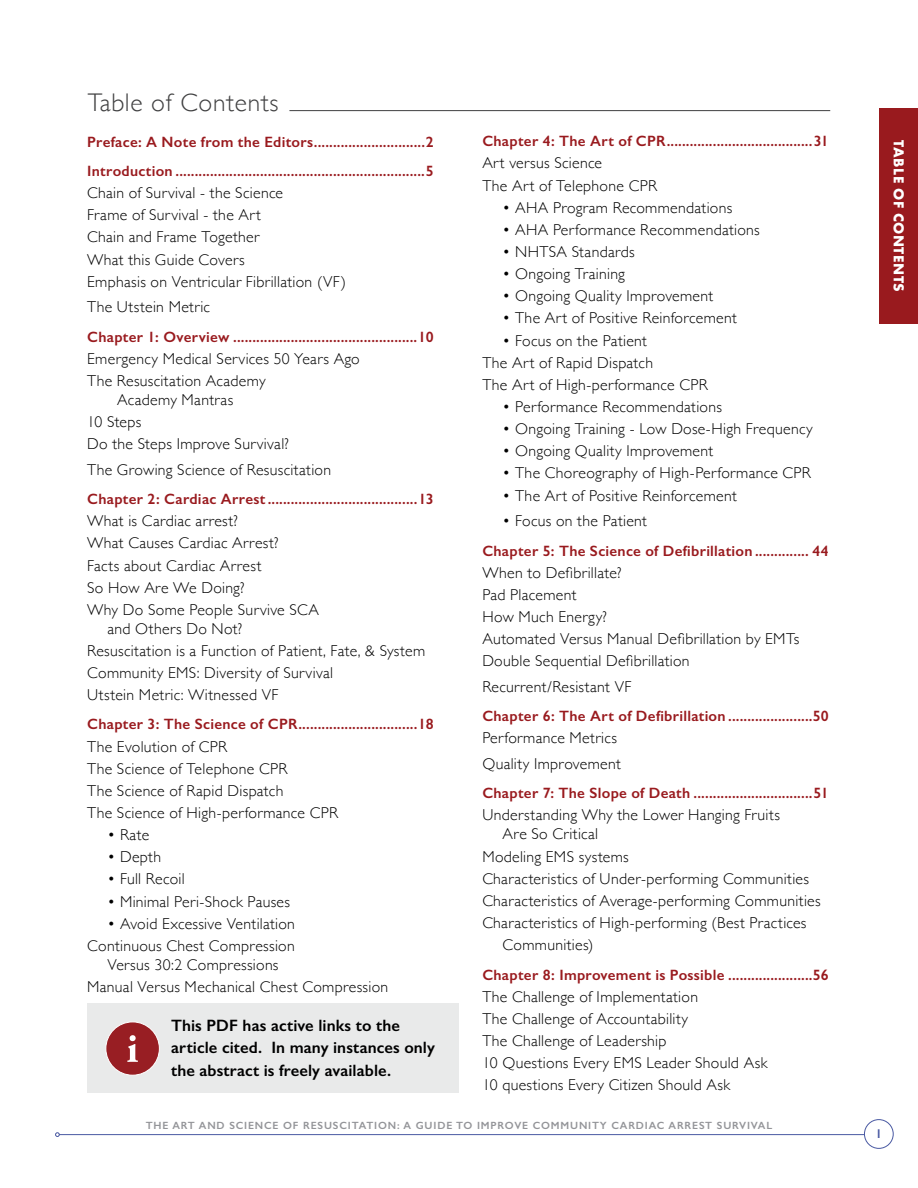
<style>
.page{position:relative;width:918px;height:1188px;background:#fff}
.page>*{position:absolute;margin:0;border:0;box-sizing:border-box;transform-origin:0 0}
.t1{font:300 25.5px "Gill Sans";letter-spacing:.03em;color:#404041}
.t2{font:600 16.5px/22.5px "Gill Sans";letter-spacing:.005em;color:#000}
.t3{font:300 15.75px/22.2px "Gill Sans";letter-spacing:.02em;color:#000}
.t4{font:600 15px/29.2px "Gill Sans";letter-spacing:.02em;color:#991a1e}
.t5{font:700 15px "Futura PT";letter-spacing:.04em;color:#fff}
.t6{font:600 12.75px "Gill Sans";color:#4959a2}
.t7{font:600 10.5px "Gill Sans";letter-spacing:.08em;color:#939498}
</style>
<div class="page">
<hr style="left:59px;top:1134px;width:805px;height:1px;background:#4959a2">
<svg style="left:55px;top:1132px;width:5px;height:5px"></svg>
<div style="left:864px;top:1119px;width:30px;height:30px;border:1px solid #4959a2;border-radius:50%"></div>
<div style="left:879px;top:108px;width:39px;height:216px;background:#991a1e"></div>
<div style="left:87px;top:1003px;width:372px;height:90px;background:#e9eaea"></div>
<hr style="left:289px;top:110px;width:541px;height:1px;background:#404041">
<div style="left:106px;top:1022px;width:53px;height:53px;background:#981e23;border-radius:50%"></div>
<div style="left:105px;top:1021px;width:55px;height:55px;border:1px solid #fff;border-radius:50%"></div>
<svg style="left:127px;top:1035px;width:11px;height:27px"></svg>
<h1 class="t1" style="left:88px;top:82px;width:192px">Table of Contents</h1>
<p class="t4" style="left:87px;top:127px;width:348px">Preface: A Note from the Editors.............................2<br>Introduction .................................................................5</p>
<p class="t3" style="left:87px;top:181px;width:260px">Chain of Survival - the Science<br>Frame of Survival - the Art<br>Chain and Frame Together<br>What this Guide Covers<br>Emphasis on Ventricular Fibrillation (VF)</p>
<p class="t3" style="left:87px;top:295px;width:124px">The Utstein Metric</p>
<p class="t4" style="left:87px;top:322px;width:348px">Chapter 1: Overview ................................................10</p>
<p class="t3" style="left:87px;top:347px;width:274px">Emergency Medical Services 50 Years Ago<br>The Resuscitation Academy</p>
<p class="t3" style="left:87px;top:388px;width:203px;text-indent:30px">Academy Mantras<br>10 Steps<br>Do the Steps Improve Survival?</p>
<p class="t3" style="left:87px;top:458px;width:245px">The Growing Science of Resuscitation</p>
<p class="t4" style="left:87px;top:484px;width:348px">Chapter 2: Cardiac Arrest.......................................13</p>
<p class="t3" style="left:87px;top:509px;width:233px">What is Cardiac arrest?<br>What Causes Cardiac Arrest?<br>Facts about Cardiac Arrest<br>So How Are We Doing?<br>Why Do Some People Survive SCA</p>
<p class="t3" style="left:87px;top:617px;width:340px;text-indent:20px">and Others Do Not?<br>Resuscitation is a Function of Patient, Fate, &amp; System Community EMS: Diversity of Survival<br>Utstein Metric: Witnessed VF</p>
<p class="t4" style="left:87px;top:710px;width:348px">Chapter 3: The Science of CPR...............................18</p>
<p class="t3" style="left:87px;top:735px;width:252px">The Evolution of CPR<br>The Science of Telephone CPR<br>The Science of Rapid Dispatch<br>The Science of High-performance CPR</p>
<p class="t3" style="left:107px;top:823px;width:43px">• Rate</p>
<p class="t3" style="left:107px;top:845px;width:55px">• Depth</p>
<p class="t3" style="left:107px;top:867px;width:79px">• Full Recoil</p>
<p class="t3" style="left:107px;top:890px;width:184px">• Minimal Peri-Shock Pauses</p>
<p class="t3" style="left:87px;top:912px;width:209px;text-align:right">• Avoid Excessive Ventilation<br>Continuous Chest Compression</p>
<p class="t3" style="left:87px;top:953px;width:303px;text-indent:20px">Versus 30:2 Compressions<br>Manual Versus Mechanical Chest Compression</p>
<p class="t2" style="left:171px;top:1014px;width:265px">This PDF has active links to the article cited. In many instances only the abstract is freely available.</p>
<p class="t4" style="left:482px;top:126px;width:348px">Chapter 4: The Art of CPR......................................31</p>
<p class="t3" style="left:482px;top:151px;width:176px">Art versus Science<br>The Art of Telephone CPR</p>
<p class="t3" style="left:503px;top:196px;width:231px">• AHA Program Recommendations</p>
<p class="t3" style="left:503px;top:218px;width:259px">• AHA Performance Recommendations</p>
<p class="t3" style="left:503px;top:240px;width:134px">• NHTSA Standards</p>
<p class="t3" style="left:503px;top:262px;width:124px">• Ongoing Training</p>
<p class="t3" style="left:503px;top:284px;width:212px">• Ongoing Quality Improvement</p>
<p class="t3" style="left:503px;top:306px;width:236px">• The Art of Positive Reinforcement</p>
<p class="t3" style="left:482px;top:329px;width:227px;text-indent:20px">• Focus on the Patient<br>The Art of Rapid Dispatch<br>The Art of High-performance CPR</p>
<p class="t3" style="left:503px;top:395px;width:221px">• Performance Recommendations</p>
<p class="t3" style="left:503px;top:417px;width:312px">• Ongoing Training - Low Dose-High Frequency</p>
<p class="t3" style="left:503px;top:439px;width:212px">• Ongoing Quality Improvement</p>
<p class="t3" style="left:503px;top:461px;width:310px">• The Choreography of High-Performance CPR</p>
<p class="t3" style="left:503px;top:484px;width:236px">• The Art of Positive Reinforcement</p>
<p class="t3" style="left:503px;top:509px;width:146px">• Focus on the Patient</p>
<p class="t4" style="left:482px;top:536px;width:348px">Chapter 5: The Science of Defibrillation .............. 44</p>
<p class="t3" style="left:482px;top:561px;width:319px">When to Defibrillate?<br>Pad Placement<br>How Much Energy?<br>Automated Versus Manual Defibrillation by EMTs<br>Double Sequential Defibrillation</p>
<p class="t3" style="left:482px;top:675px;width:151px">Recurrent/Resistant VF</p>
<p class="t4" style="left:482px;top:701px;width:348px">Chapter 6: The Art of Defibrillation ......................50</p>
<p class="t3" style="left:482px;top:725px;width:140px;line-height:25.8px">Performance Metrics<br>Quality Improvement</p>
<p class="t4" style="left:482px;top:779px;width:348px">Chapter 7: The Slope of Death ...............................51</p>
<p class="t3" style="left:503px;top:805px;width:279px;line-height:18.9px;text-indent:-20px">Understanding Why the Lower Hanging Fruits<br>Are So Critical</p>
<p class="t3" style="left:482px;top:845px;width:148px">Modeling EMS systems</p>
<p class="t3" style="left:482px;top:867px;width:328px">Characteristics of Under-performing Communities</p>
<p class="t3" style="left:482px;top:889px;width:340px">Characteristics of Average-performing Communities</p>
<p class="t3" style="left:482px;top:911px;width:326px">Characteristics of High-performing (Best Practices</p>
<p class="t3" style="left:503px;top:933px;width:92px">Communities)</p>
<p class="t4" style="left:482px;top:960px;width:348px">Chapter 8: Improvement is Possible ......................56</p>
<p class="t3" style="left:482px;top:985px;width:287px">The Challenge of Implementation<br>The Challenge of Accountability<br>The Challenge of Leadership<br>10 Questions Every EMS Leader Should Ask 10 questions Every Citizen Should Ask</p>
<p class="t7" style="left:146px;top:1119px;width:628px">THE ART AND SCIENCE OF RESUSCITATION: A GUIDE TO IMPROVE COMMUNITY CARDIAC ARREST SURVIVAL</p>
<p class="t5" style="left:908px;top:140px;width:153px;rotate:90deg">TABLE OF CONTENTS</p>
<p class="t6" style="left:875px;top:1126px;width:8px">1</p>
</div>
